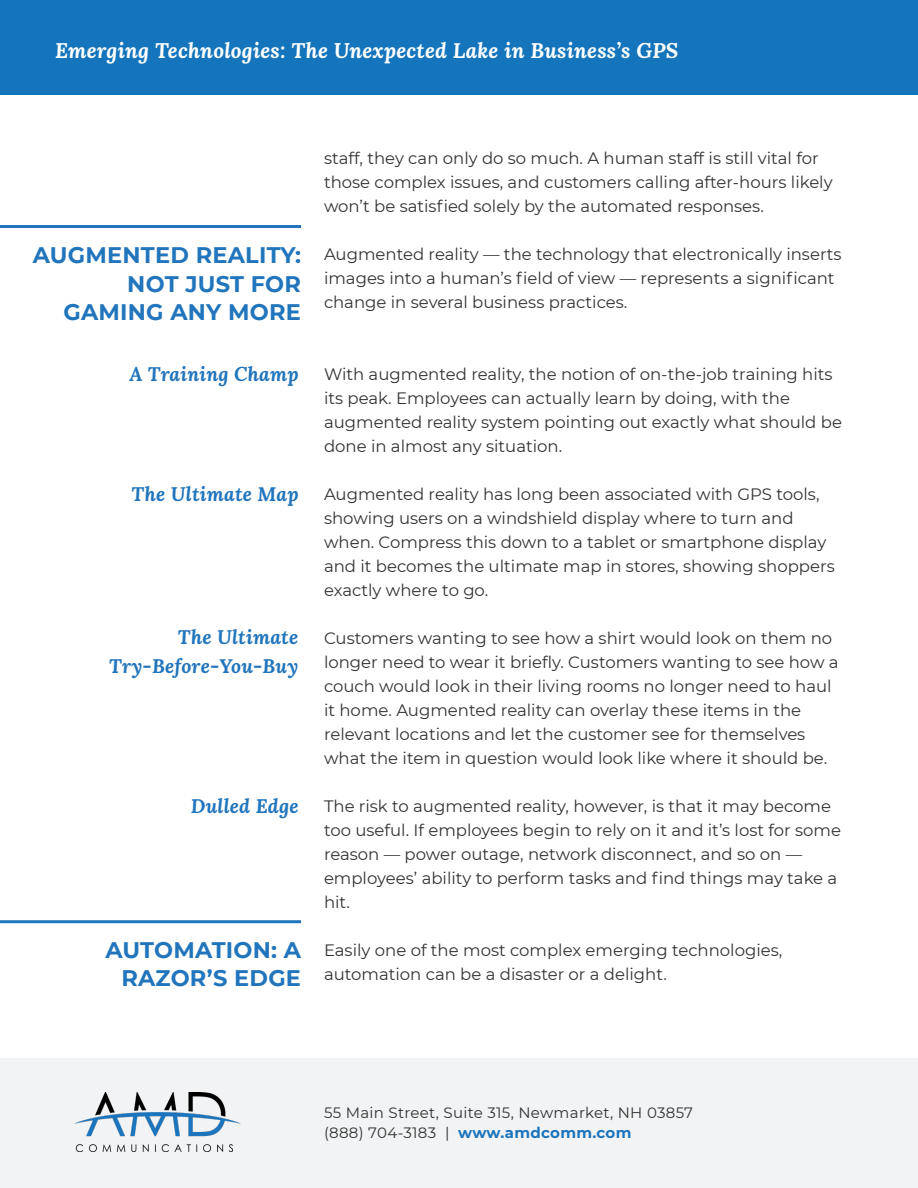
<style>
.page{position:relative;width:918px;height:1188px;background:#fff}
.page>*{position:absolute;margin:0;border:0;box-sizing:border-box;transform-origin:0 0}
.t1{font:700 22.5px/28.5px "Montserrat";letter-spacing:.01em;color:#2175bc;text-align:right}
.t2{font:italic 700 21px "Lora";letter-spacing:.01em;color:#fff}
.t3{font:italic 700 19.5px "Lora";letter-spacing:.01em;color:#2175bc}
.t4{font:16.5px/24px "Montserrat";color:#333}
.t5{font:15px/19.5px "Montserrat";letter-spacing:.02em;color:#333}
.s1{font-weight:700;color:#1c75bc}
</style>
<div class="page">
<div style="left:0;top:0;width:918px;height:94px;background:#1575bc"></div>
<div style="left:0;top:1058px;width:918px;height:130px;background:#f2f3f4"></div>
<img style="left:74px;top:1092px;width:167px;height:59px">
<hr style="left:0;top:920px;width:301px;height:3px;background:#2175bc">
<hr style="left:0;top:225px;width:301px;height:3px;background:#2175bc">
<p class="t2" style="left:55px;top:36px;width:625px">Emerging Technologies: The Unexpected Lake in Business’s GPS</p>
<p class="t1" style="left:33px;top:240px;width:270px">AUGMENTED REALITY:<br>NOT JUST FOR</p>
<p class="t1" style="left:63px;top:297px;width:239px">GAMING ANY MORE</p>
<p class="t3" style="left:129px;top:360px;width:171px">A Training Champ</p>
<p class="t3" style="left:132px;top:480px;width:168px">The Ultimate Map</p>
<p class="t3" style="left:178px;top:623px;width:122px">The Ultimate</p>
<p class="t3" style="left:109px;top:652px;width:191px">Try-Before-You-Buy</p>
<p class="t3" style="left:191px;top:792px;width:109px">Dulled Edge</p>
<p class="t1" style="left:105px;top:934px;width:197px">AUTOMATION: A<br>RAZOR’S EDGE</p>
<p class="t4" style="left:324px;top:145px;width:510px">staff, they can only do so much. A human staff is still vital for those complex issues, and customers calling after-hours likely won’t be satisfied solely by the automated responses.</p>
<p class="t4" style="left:324px;top:241px;width:519px">Augmented reality — the technology that electronically inserts images into a human’s field of view — represents a significant change in several business practices.</p>
<p class="t4" style="left:324px;top:361px;width:519px">With augmented reality, the notion of on-the-job training hits its peak. Employees can actually learn by doing, with the augmented reality system pointing out exactly what should be done in almost any situation.</p>
<p class="t4" style="left:324px;top:481px;width:512px">Augmented reality has long been associated with GPS tools, showing users on a windshield display where to turn and when. Compress this down to a tablet or smartphone display and it becomes the ultimate map in stores, showing shoppers exactly where to go.</p>
<p class="t4" style="left:324px;top:625px;width:516px">Customers wanting to see how a shirt would look on them no longer need to wear it briefly. Customers wanting to see how a couch would look in their living rooms no longer need to haul it home. Augmented reality can overlay these items in the relevant locations and let the customer see for themselves what the item in question would look like where it should be.</p>
<p class="t4" style="left:324px;top:793px;width:519px">The risk to augmented reality, however, is that it may become too useful. If employees begin to rely on it and it’s lost for some reason — power outage, network disconnect, and so on — employees’ ability to perform tasks and find things may take a hit.</p>
<p class="t4" style="left:324px;top:937px;width:460px">Easily one of the most complex emerging technologies, automation can be a disaster or a delight.</p>
<p class="t5" style="left:324px;top:1103px;width:371px">55 Main Street, Suite 315, Newmarket, NH 03857 (888) 704-3183 | <span class="s1">www.amdcomm.com</span></p>
</div>
